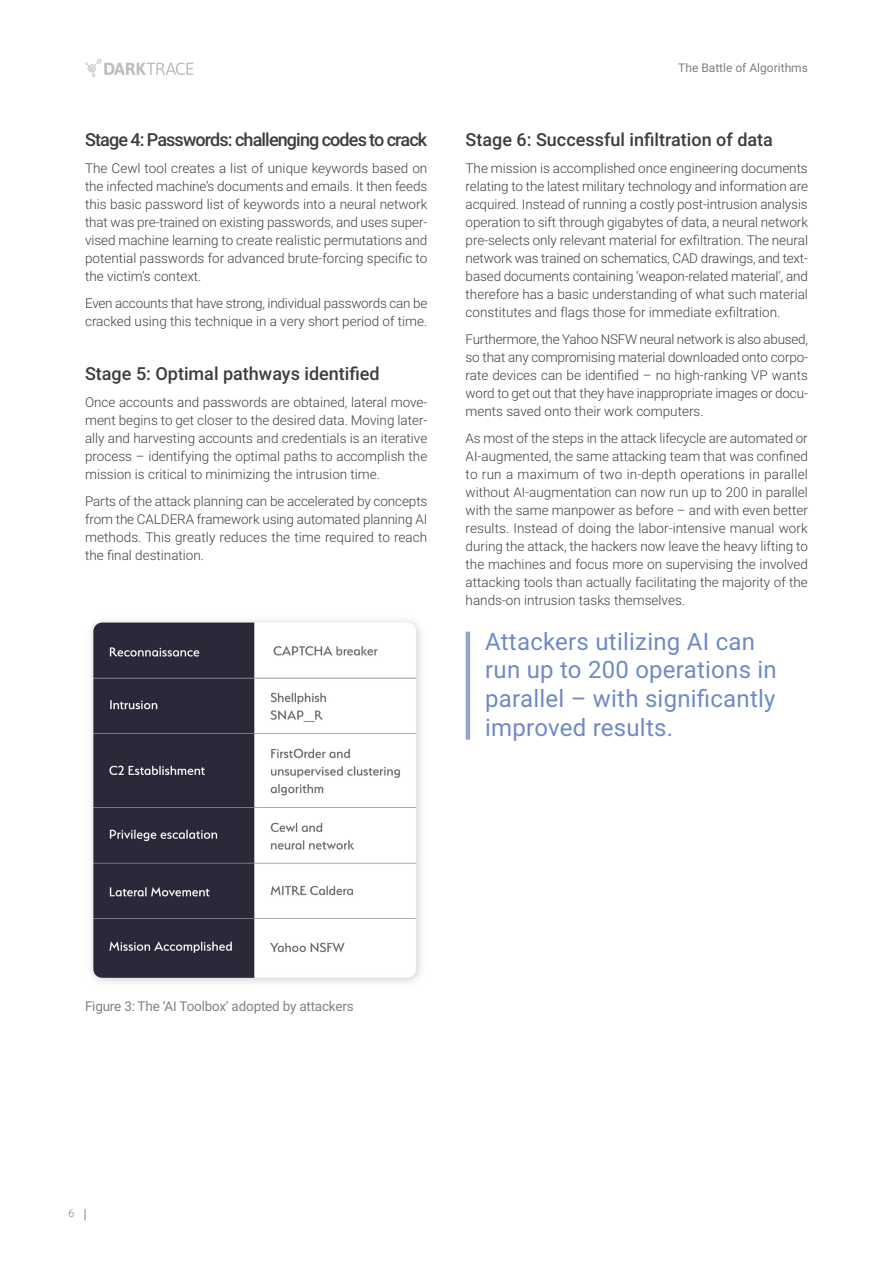
<style>
.page{position:relative;width:893px;height:1263px;background:#fff}
.page>*{position:absolute;margin:0;border:0;box-sizing:border-box;transform-origin:0 0}
.t1{font:24px/28.8px "Roboto";letter-spacing:.01em;color:#7089c5}
.t2{font:500 18px "Roboto";color:#3d3d3c}
.t3{font:500 18px "Roboto";letter-spacing:-.05em;color:#3d3d3c}
.t4{font:300 13.5px/18px "Roboto";color:#414042;text-align:justify}
.t5{font:13.5px "Roboto";letter-spacing:-.015em;color:#808285}
.t6{font:12px "Roboto";color:#7c8081}
.t7{font:300 10.5px "Roboto";color:#808285}
</style>
<div class="page">
<svg style="left:85px;top:59px;width:108px;height:18px"></svg>
<img style="left:91px;top:620px;width:330px;height:363px">
<hr style="left:466px;top:632px;width:4px;height:108px;background:#93a6d3">
<h2 class="t3" style="left:85px;top:127px;width:344px">Stage 4: Passwords: challenging codes to crack</h2>
<p class="t4" style="left:85px;top:158px;width:344px">The Cewl tool creates a list of unique keywords based on the infected machine’s documents and emails. It then feeds this basic password list of keywords into a neural network that was pre-trained on existing passwords, and uses super&shy;vised machine learning to create realistic permutations and potential passwords for advanced brute-forcing specific to the victim’s context.</p>
<p class="t4" style="left:85px;top:293px;width:344px">Even accounts that have strong, individual passwords can be cracked using this technique in a very short period of time.</p>
<h2 class="t2" style="left:85px;top:361px;width:296px">Stage 5: Optimal pathways identified</h2>
<p class="t4" style="left:85px;top:392px;width:344px">Once accounts and passwords are obtained, lateral move&shy;ment begins to get closer to the desired data. Moving later&shy;ally and harvesting accounts and credentials is an iterative process – identifying the optimal paths to accomplish the mission is critical to minimizing the intrusion time.</p>
<p class="t4" style="left:85px;top:491px;width:344px">Parts of the attack planning can be accelerated by concepts from the CALDERA framework using automated planning AI methods. This greatly reduces the time required to reach the final destination.</p>
<p class="t6" style="left:678px;top:60px;width:131px">The Battle of Algorithms</p>
<h2 class="t2" style="left:466px;top:127px;width:309px">Stage 6: Successful infiltration of data</h2>
<p class="t4" style="left:466px;top:158px;width:344px">The mission is accomplished once engineering documents relating to the latest military technology and information are acquired. Instead of running a costly post-intrusion analysis operation to sift through gigabytes of data, a neural network pre-selects only relevant material for exfiltration. The neural network was trained on schematics, CAD drawings, and text&shy;based documents containing ‘weapon-related material’, and therefore has a basic understanding of what such material constitutes and flags those for immediate exfiltration.</p>
<p class="t4" style="left:466px;top:329px;width:344px">Furthermore, the Yahoo NSFW neural network is also abused, so that any compromising material downloaded onto corpo&shy;rate devices can be identified – no high-ranking VP wants word to get out that they have inappropriate images or docu&shy;ments saved onto their work computers.</p>
<p class="t4" style="left:466px;top:428px;width:344px">As most of the steps in the attack lifecycle are automated or AI-augmented, the same attacking team that was confined to run a maximum of two in-depth operations in parallel without AI-augmentation can now run up to 200 in parallel with the same manpower as before – and with even better results. Instead of doing the labor-intensive manual work during the attack, the hackers now leave the heavy lifting to the machines and focus more on supervising the involved attacking tools than actually facilitating the majority of the hands-on intrusion tasks themselves.</p>
<h1 class="t1" style="left:485px;top:626px;width:293px">Attackers utilizing AI can run up to 200 operations in parallel – with significantly improved results.</h1>
<p class="t5" style="left:85px;top:996px;width:270px">Figure 3: The ‘AI Toolbox’ adopted by attackers</p>
<p class="t7" style="left:69px;top:1206px;width:7px">6</p>
</div>
